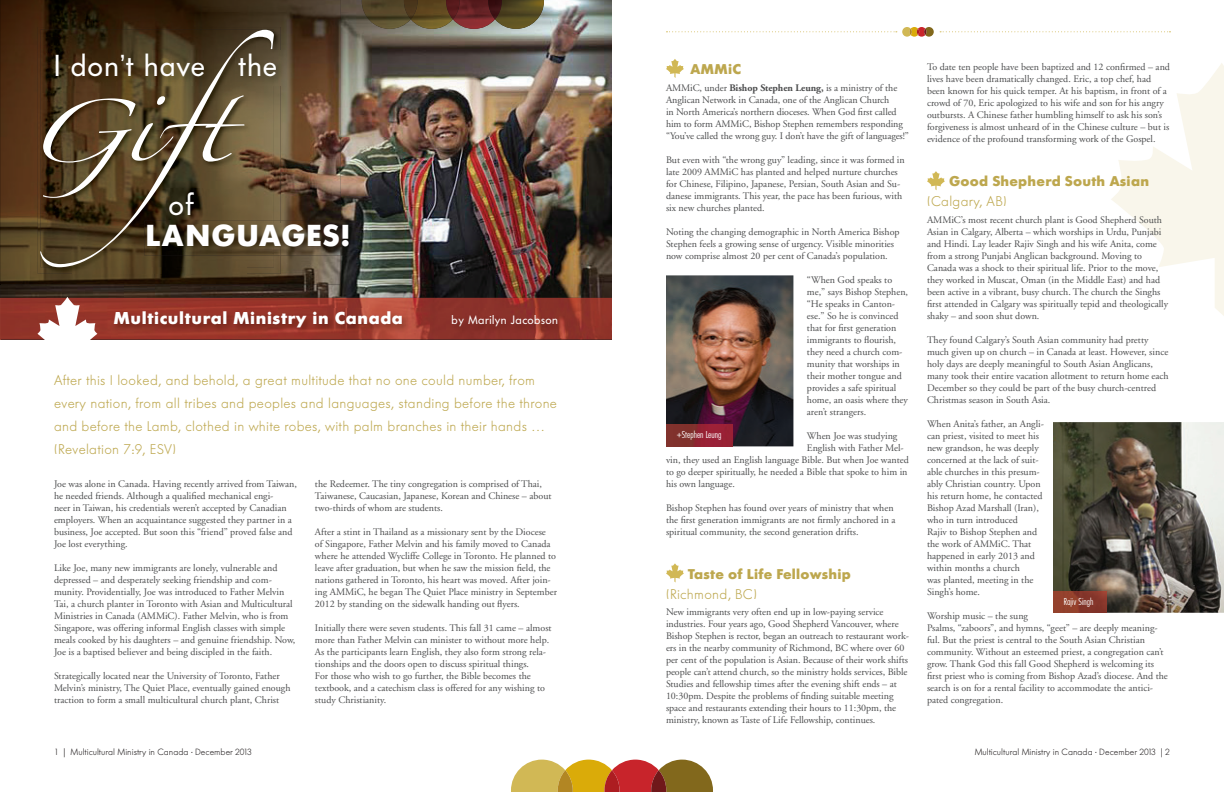
<style>
.page{position:relative;width:1224px;height:792px;background:#fff}
.page>*{position:absolute;margin:0;border:0;box-sizing:border-box;transform-origin:0 0}
.t1{font:70.3px "Zapfino";color:#fff}
.t2{font:30px "Futura BQ";letter-spacing:.04em;color:#fff}
.t3{font:700 30px "Futura BQ";letter-spacing:.04em;color:#fff}
.t4{font:700 17px "Futura BQ";letter-spacing:.04em;color:#fff}
.t5{font:300 14px/23px "Futura BQ";letter-spacing:.02em;color:#bda74e}
.t6{font:700 14px "Futura BQ";letter-spacing:.02em;color:#bda74e}
.t7{font:12px "Futura BQ";letter-spacing:.04em;color:#fff}
.t8{font:10px/12px "Adobe Garamond";color:#4b4c4d}
.t9{font:300 10px "Futura Condensed BQ";color:#fff}
.t10{font:300 9px "Futura BQ";color:#231f20}
.s1{font-size:56.3px}
.s2{font-weight:700}
</style>
<div class="page">
<svg style="left:1111px;top:63px;width:113px;height:253px"></svg>
<img style="left:0;top:0;width:612px;height:340px">
<img style="left:0;top:0;width:340px;height:284px">
<svg style="left:666px;top:563px;width:18px;height:20px"></svg>
<svg style="left:927px;top:171px;width:18px;height:19px"></svg>
<img style="left:38px;top:27px;width:243px;height:31px">
<img style="left:38px;top:58px;width:34px;height:216px">
<img style="left:246px;top:85px;width:35px;height:189px">
<img style="left:72px;top:267px;width:174px;height:7px">
<img style="left:40px;top:30px;width:234px;height:237px">
<img style="left:53px;top:51px;width:160px;height:34px">
<img style="left:274px;top:51px;width:11px;height:34px">
<img style="left:236px;top:51px;width:38px;height:34px">
<img style="left:274px;top:221px;width:84px;height:34px">
<img style="left:144px;top:221px;width:130px;height:34px">
<img style="left:274px;top:224px;width:75px;height:22px">
<img style="left:147px;top:224px;width:127px;height:22px">
<img style="left:167px;top:189px;width:36px;height:32px">
<img style="left:167px;top:221px;width:36px;height:3px">
<hr style="left:0;top:298px;width:1px;height:42px;background:#a04f3c">
<img style="left:111px;top:309px;width:456px;height:28px">
<svg style="left:666px;top:59px;width:18px;height:19px"></svg>
<svg style="left:37px;top:297px;width:60px;height:43px"></svg>
<svg style="left:511px;top:760px;width:202px;height:32px;background:#c08744"></svg>
<img style="left:362px;top:0;width:182px;height:29px">
<img style="left:404px;top:0;width:14px;height:19px">
<img style="left:446px;top:0;width:14px;height:19px">
<img style="left:488px;top:0;width:14px;height:19px">
<svg style="left:666px;top:27px;width:268px;height:10px"></svg>
<svg style="left:940px;top:31px;width:230px;height:1px"></svg>
<img style="left:666px;top:275px;width:127px;height:171px">
<img style="left:666px;top:425px;width:67px;height:21px">
<img style="left:1053px;top:422px;width:171px;height:191px">
<img style="left:1053px;top:591px;width:53px;height:22px">
<h1 class="t1" style="left:24px;top:95px;width:367px"><span class="s1">G</span>ift</h1>
<h2 class="t2" style="left:54px;top:48px;width:225px">I don’t have the</h2>
<h2 class="t2" style="left:169px;top:187px;width:27px">of</h2>
<h2 class="t3" style="left:145px;top:217px;width:206px">LANGUAGES!</h2>
<h3 class="t4" style="left:114px;top:308px;width:291px">Multicultural Ministry in Canada</h3>
<p class="t7" style="left:452px;top:313px;width:108px">by Marilyn Jacobson</p>
<p class="t5" style="left:54px;top:369px;width:504px">After this I looked, and behold, a great multitude that no one could number, from every nation, from all tribes and peoples and languages, standing before the throne and before the Lamb, clothed in white robes, with palm branches in their hands … (Revelation 7:9, ESV)</p>
<p class="t8" style="left:54px;top:478px;width:245px">Joe was alone in Canada. Having recently arrived from Taiwan, he needed friends. Although a qualified mechanical engi-<br>neer in Taiwan, his credentials weren’t accepted by Canadian employers. When an acquaintance suggested they partner in a business, Joe accepted. But soon this “friend” proved false and Joe lost everything.</p>
<p class="t8" style="left:54px;top:562px;width:243px">Like Joe, many new immigrants are lonely, vulnerable and depressed – and desperately seeking friendship and com&shy;munity. Providentially, Joe was introduced to Father Melvin Tai, a church planter in Toronto with Asian and Multicultural Ministries in Canada (AMMiC). Father Melvin, who is from Singapore, was offering informal English classes with simple meals cooked by his daughters – and genuine friendship. Now, Joe is a baptised believer and being discipled in the faith.</p>
<p class="t8" style="left:54px;top:670px;width:238px">Strategically located near the University of Toronto, Father<br>Melvin’s ministry, The Quiet Place, eventually gained enough traction to form a small multicultural church plant, Christ</p>
<p class="t8" style="left:315px;top:478px;width:238px">the Redeemer. The tiny congregation is comprised of Thai,<br>Taiwanese, Caucasian, Japanese, Korean and Chinese – about two-thirds of whom are students.</p>
<p class="t8" style="left:315px;top:526px;width:243px">After a stint in Thailand as a missionary sent by the Diocese<br>of Singapore, Father Melvin and his family moved to Canada where he attended Wycliffe College in Toronto. He planned to leave after graduation, but when he saw the mission field, the nations gathered in Toronto, his heart was moved. After join&shy;ing AMMiC, he began The Quiet Place ministry in September 2012 by standing on the sidewalk handing out flyers.</p>
<p class="t8" style="left:315px;top:622px;width:238px">Initially there were seven students. This fall 31 came – almost more than Father Melvin can minister to without more help.<br>As the participants learn English, they also form strong rela&shy;tionships and the doors open to discuss spiritual things.<br>For those who wish to go further, the Bible becomes the textbook, and a catechism class is offered for any wishing to study Christianity.</p>
<h3 class="t6" style="left:690px;top:60px;width:52px">AMMiC</h3>
<p class="t8" style="left:666px;top:82px;width:245px">AMMiC, under <span class="s2">Bishop Stephen Leung,</span> is a ministry of the Anglican Network in Canada, one of the Anglican Church<br>in North America’s northern dioceses. When God first called him to form AMMiC, Bishop Stephen remembers responding “You’ve called the wrong guy. I don’t have the gift of languages!”</p>
<p class="t8" style="left:666px;top:154px;width:240px">But even with “the wrong guy” leading, since it was formed in late 2009 AMMiC has planted and helped nurture churches for Chinese, Filipino, Japanese, Persian, South Asian and Su&shy;danese immigrants. This year, the pace has been furious, with six new churches planted.</p>
<p class="t8" style="left:666px;top:226px;width:235px">Noting the changing demographic in North America Bishop<br>Stephen feels a growing sense of urgency. Visible minorities now comprise almost 20 per cent of Canada’s population.</p>
<p class="t8" style="left:807px;top:274px;width:103px">“When God speaks to me,” says Bishop Stephen, “He speaks in Canton&shy;ese.” So he is convinced that for first generation immigrants to flourish, they need a church com&shy;munity that worships in their mother tongue and provides a safe spiritual home, an oasis where they aren’t strangers.</p>
<p class="t8" style="left:807px;top:430px;width:92px">When Joe was studying</p>
<p class="t8" style="left:807px;top:442px;width:98px">English with Father Mel-</p>
<p class="t8" style="left:666px;top:454px;width:244px">vin, they used an English language Bible. But when Joe wanted</p>
<p class="t8" style="left:666px;top:466px;width:243px">to go deeper spiritually, he needed a Bible that spoke to him in</p>
<p class="t8" style="left:666px;top:478px;width:70px">his own language.</p>
<p class="t8" style="left:666px;top:502px;width:231px">Bishop Stephen has found over years of ministry that when the first generation immigrants are not firmly anchored in a spiritual community, the second generation drifts.</p>
<h3 class="t6" style="left:688px;top:565px;width:164px">Taste of Life Fellowship</h3>
<h3 class="t5" style="left:666px;top:582px;width:92px">(Richmond, BC)</h3>
<p class="t8" style="left:666px;top:606px;width:245px">New immigrants very often end up in low-paying service industries. Four years ago, Good Shepherd Vancouver, where Bishop Stephen is rector, began an outreach to restaurant work&shy;ers in the nearby community of Richmond, BC where over 60 per cent of the population is Asian. Because of their work shifts people can’t attend church, so the ministry holds services, Bible Studies and fellowship times after the evening shift ends – at 10:30pm. Despite the problems of finding suitable meeting space and restaurants extending their hours to 11:30pm, the ministry, known as Taste of Life Fellowship, continues.</p>
<p class="t9" style="left:677px;top:429px;width:46px">+Stephen Leung</p>
<p class="t8" style="left:927px;top:61px;width:245px">To date ten people have been baptized and 12 confirmed – and lives have been dramatically changed. Eric, a top chef, had been known for his quick temper. At his baptism, in front of a crowd of 70, Eric apologized to his wife and son for his angry outbursts. A Chinese father humbling himself to ask his son’s forgiveness is almost unheard of in the Chinese culture – but is evidence of the profound transforming work of the Gospel.</p>
<h3 class="t6" style="left:949px;top:173px;width:201px">Good Shepherd South Asian</h3>
<h3 class="t5" style="left:927px;top:190px;width:81px">(Calgary, AB)</h3>
<p class="t8" style="left:927px;top:214px;width:243px">AMMiC’s most recent church plant is Good Shepherd South Asian in Calgary, Alberta – which worships in Urdu, Punjabi and Hindi. Lay leader Rajiv Singh and his wife Anita, come from a strong Punjabi Anglican background. Moving to Canada was a shock to their spiritual life. Prior to the move, they worked in Muscat, Oman (in the Middle East) and had been active in a vibrant, busy church. The church the Singhs first attended in Calgary was spiritually tepid and theologically shaky – and soon shut down.</p>
<p class="t8" style="left:927px;top:334px;width:243px">They found Calgary’s South Asian community had pretty much given up on church – in Canada at least. However, since holy days are deeply meaningful to South Asian Anglicans, many took their entire vacation allotment to return home each December so they could be part of the busy church-centred Christmas season in South Asia.</p>
<p class="t8" style="left:927px;top:418px;width:119px">When Anita’s father, an Angli&shy;can priest, visited to meet his new grandson, he was deeply concerned at the lack of suit&shy;able churches in this presum&shy;ably Christian country. Upon his return home, he contacted<br>Bishop Azad Marshall (Iran), who in turn introduced<br>Rajiv to Bishop Stephen and the work of AMMiC. That happened in early 2013 and within months a church<br>was planted, meeting in the<br>Singh’s home.</p>
<p class="t8" style="left:927px;top:610px;width:242px">Worship music – the sung<br>Psalms, “zaboors”, and hymns, “geet” – are deeply meaning&shy;ful. But the priest is central to the South Asian Christian community. Without an esteemed priest, a congregation can’t grow. Thank God this fall Good Shepherd is welcoming its first priest who is coming from Bishop Azad’s diocese. And the search is on for a rental facility to accommodate the antici&shy;pated congregation.</p>
<p class="t9" style="left:1064px;top:596px;width:31px">Rajiv Singh</p>
<p class="t10" style="left:54px;top:747px;width:199px">1 | Multicultural Ministry in Canada · December 2013</p>
<p class="t10" style="left:975px;top:747px;width:197px">Multicultural Ministry in Canada · December 2013 | 2</p>
</div>
